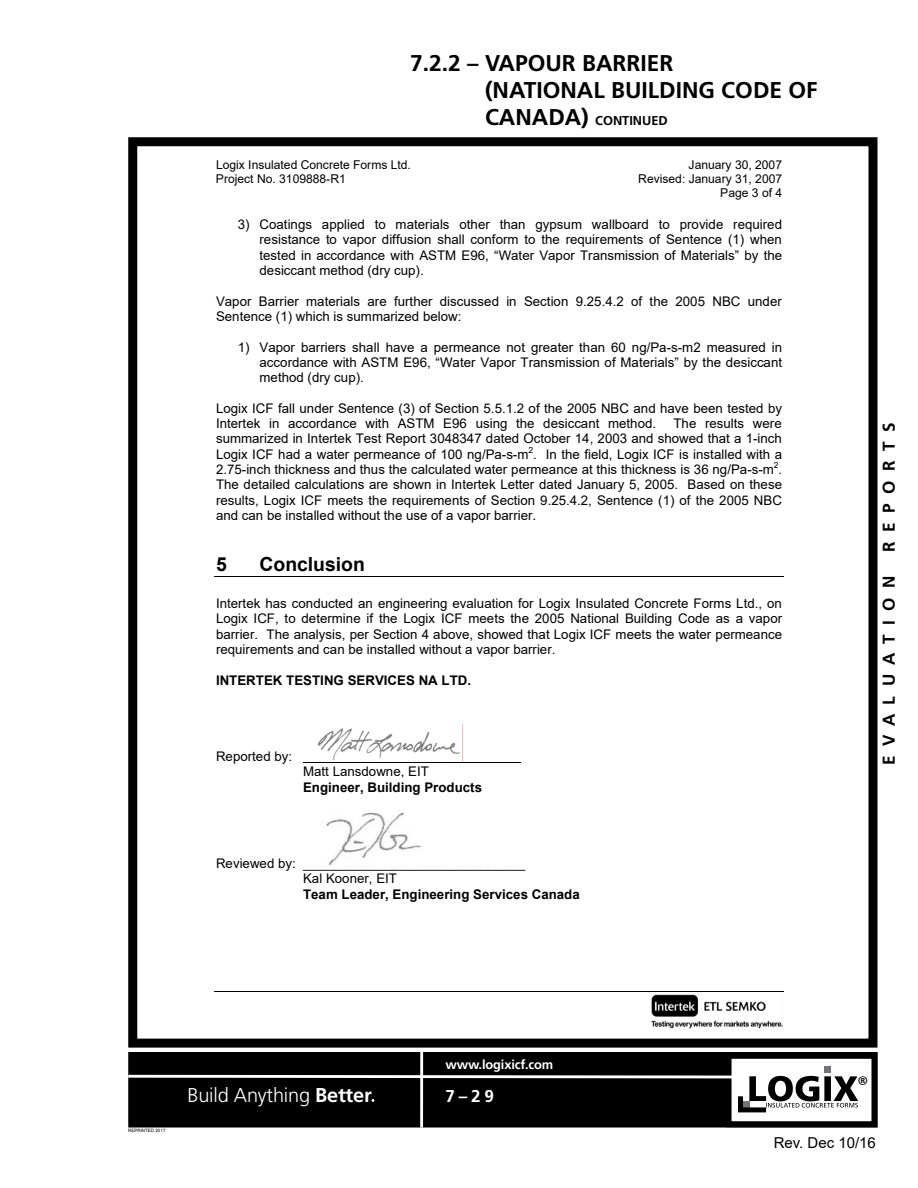
<style>
.page{position:relative;width:918px;height:1188px;background:#fff}
.page>*{position:absolute;margin:0;border:0;box-sizing:border-box;transform-origin:0 0}
.Heading_Cont_d{font:700 22.8px/27px "Frutiger LT Std";color:#000}
.t1{font:22.8px "Calibri";color:#000}
.t2{font:300 19.95px "Frutiger";letter-spacing:-.01em;color:#fff}
.t3{font:700 19.35px "Arial";color:#000}
.t4{font:700 17.1px "Frutiger LT Std";letter-spacing:.555em;color:#000}
.t5{font:700 17.1px "Frutiger LT Std";color:#fff}
.SubHeading{font:15px "Arial";color:#000}
.t6{font:13.35px/15.3px "Arial";color:#000;text-align:justify}
.t7{font:700 13.35px/15.5px "Arial";color:#000}
.t8{font:700 12.9px "Frutiger LT Std";letter-spacing:-.01em;color:#fff}
.Heading_Cont_d-2{font:700 12.9px "Frutiger LT Std";color:#000}
.t9{font:12.15px/13.8px "Arial";color:#000;text-align:right}
.t10{font:8.55px "Arial";color:#000}
.t11{font:4.5px "Arial";color:#000}
.s1{font-size:22.8px}
.s2{font-weight:400}
.s3{font-weight:700}
.s4{font-family:"Frutiger LT Std";font-weight:700}
</style>
<div class="page">
<div style="left:128px;top:1052px;width:750px;height:76px;background:#000;border:2px solid #000"></div>
<div style="left:726px;top:1053px;width:152px;height:74px;background:#fff;border:6px solid #000"></div>
<hr style="left:420px;top:1052px;width:3px;height:76px;background:#fff">
<div style="left:824px;top:1066px;width:7px;height:7px;background:#727477"></div>
<svg style="left:128px;top:1073px;width:730px;height:42px"></svg>
<div style="left:128px;top:137px;width:750px;height:911px;background:#fff;border:9px solid #000"></div>
<hr style="left:214px;top:576px;width:570px;height:1px;background:#000">
<img style="left:317px;top:728px;width:143px;height:33px">
<hr style="left:303px;top:762px;width:218px;height:1px;background:#000">
<img style="left:326px;top:812px;width:96px;height:54px">
<img style="left:652px;top:994px;width:131px;height:35px">
<hr style="left:214px;top:992px;width:570px;height:1px;background:#000">
<p class="Heading_Cont_d" style="left:485px;top:50px;width:334px;text-indent:-75px">7.2.2 – VAPOUR BARRIER<br>(NATIONAL BUILDING CODE OF</p>
<p class="Heading_Cont_d-2" style="left:485px;top:113px;width:184px"><span class="s1">CANADA)</span> CONTINUED</p>
<p class="t9" style="left:216px;top:158px;width:196px">Logix Insulated Concrete Forms Ltd.</p>
<p class="t9" style="left:689px;top:158px;width:95px">January 30, 2007</p>
<p class="t9" style="left:216px;top:172px;width:131px">Project No. 3109888-R1</p>
<p class="t9" style="left:638px;top:172px;width:145px">Revised: January 31, 2007<br>Page 3 of 4</p>
<p class="t6" style="left:260px;top:217px;width:524px;text-indent:-22px">3) Coatings applied to materials other than gypsum wallboard to provide required resistance to vapor diffusion shall conform to the requirements of Sentence (1) when tested in accordance with ASTM E96, “Water Vapor Transmission of Materials” by the desiccant method (dry cup).</p>
<p class="t6" style="left:216px;top:293px;width:567px">Vapor Barrier materials are further discussed in Section 9.25.4.2 of the 2005 NBC under<br>Sentence (1) which is summarized below:</p>
<p class="t6" style="left:260px;top:339px;width:524px;text-indent:-22px">1) Vapor barriers shall have a permeance not greater than 60 ng/Pa-s-m2 measured in accordance with ASTM E96, “Water Vapor Transmission of Materials” by the desiccant method (dry cup).</p>
<p class="t6" style="left:216px;top:400px;width:568px">Logix ICF fall under Sentence (3) of Section 5.5.1.2 of the 2005 NBC and have been tested by<br>Intertek in accordance with ASTM E96 using the desiccant method.</p>
<p class="t6" style="left:216px;top:416px;width:568px;text-indent:457px">The results were summarized in Intertek Test Report 3048347 dated October 14, 2003 and showed that a 1-inch Logix ICF had a water permeance of 100 ng/Pa-s-m . In the field, Logix ICF is installed with a</p>
<p class="t10" style="left:528px;top:444px;width:6px">2</p>
<p class="t6" style="left:216px;top:462px;width:568px">2.75-inch thickness and thus the calculated water permeance at this thickness is 36 ng/Pa-s-m .</p>
<p class="t10" style="left:774px;top:459px;width:6px">2</p>
<p class="t6" style="left:216px;top:477px;width:568px">The detailed calculations are shown in Intertek Letter dated January 5, 2005. Based on these results, Logix ICF meets the requirements of Section 9.25.4.2, Sentence (1) of the 2005 NBC and can be installed without the use of a vapor barrier.</p>
<p class="t3" style="left:216px;top:550px;width:12px">5</p>
<p class="t3" style="left:260px;top:550px;width:107px">Conclusion</p>
<p class="t6" style="left:216px;top:596px;width:568px">Intertek has conducted an engineering evaluation for Logix Insulated Concrete Forms Ltd., on Logix ICF, to determine if the Logix ICF meets the 2005 National Building Code as a vapor barrier. The analysis, per Section 4 above, showed that Logix ICF meets the water permeance requirements and can be installed without a vapor barrier.</p>
<p class="t7" style="left:216px;top:672px;width:257px">INTERTEK TESTING SERVICES NA LTD.</p>
<p class="t6" style="left:216px;top:749px;width:78px">Reported by:</p>
<p class="t7" style="left:303px;top:764px;width:180px"><span class="s2">Matt Lansdowne, EIT<br></span>Engineer, Building Products</p>
<p class="t6" style="left:303px;top:856px;width:278px;text-align:left;text-indent:-87px">Reviewed by: ______________________________<br>Kal Kooner, EIT<br><span class="s3">Team Leader, Engineering Services Canada</span></p>
<p class="t4" style="left:879px;top:552px;width:130px;rotate:-90deg">REPORTS</p>
<p class="t4" style="left:879px;top:765px;width:191px;rotate:-90deg">EVALUATION</p>
<p class="t11" style="left:128px;top:1128px;width:39px">REPRINTED 2017</p>
<h2 class="t2" style="left:187px;top:1084px;width:186px">Build Anything <span class="s4">Better</span></h2>
<p class="t8" style="left:446px;top:1057px;width:109px">www.logixicf.com</p>
<p class="t5" style="left:446px;top:1086px;width:50px">7–29</p>
<h1 class="t1" style="left:857px;top:1068px;width:13px">®</h1>
<p class="SubHeading" style="left:774px;top:1132px;width:104px">Rev. Dec 10/16</p>
</div>
